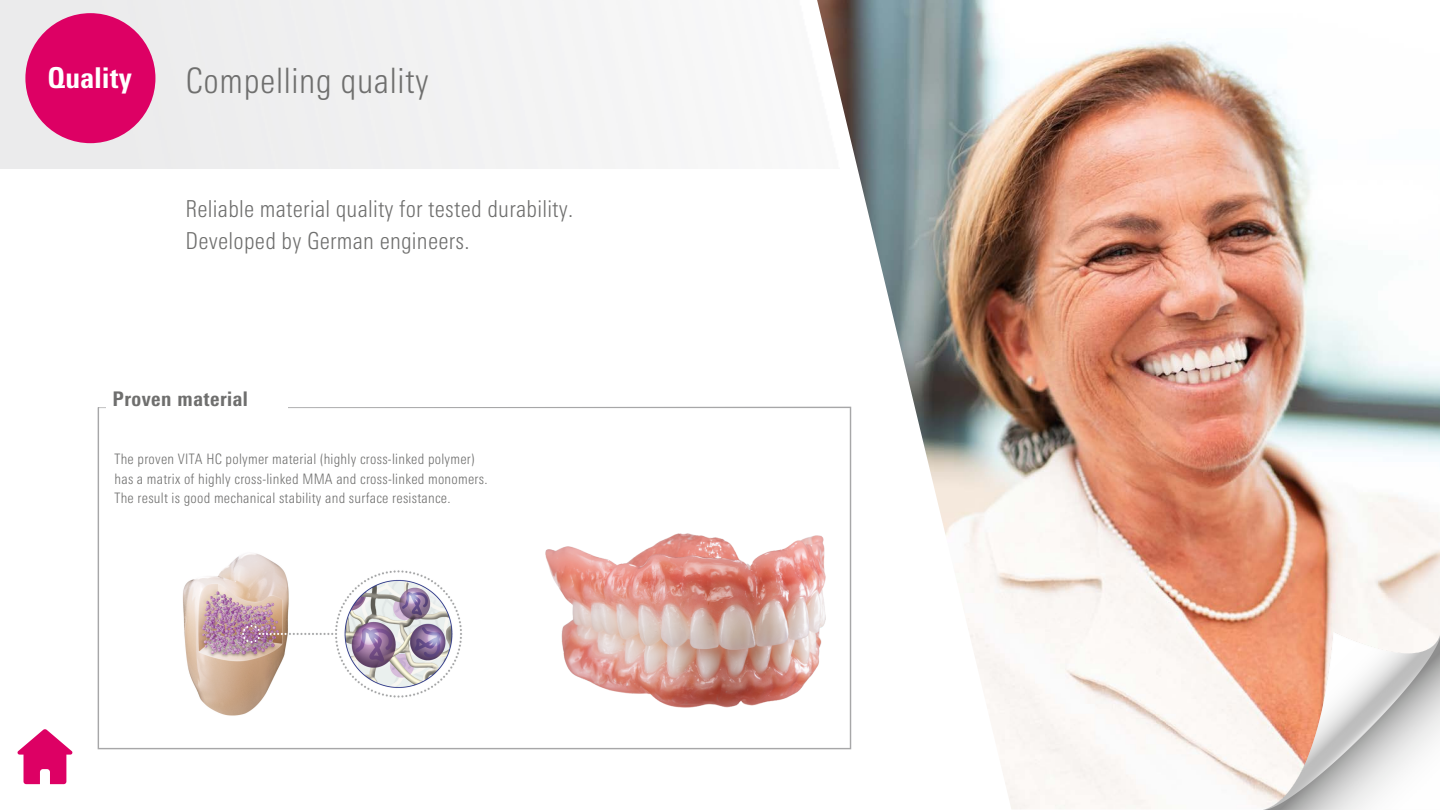
<style>
.page{position:relative;width:1440px;height:810px;background:#fff}
.page>*{position:absolute;margin:0;border:0;box-sizing:border-box;transform-origin:0 0}
.t1{font:300 condensed 35px "Univers Next Pro";letter-spacing:.015em;color:#6f6f6e}
.t2{font:800 condensed 28.6px "Univers Next Pro";letter-spacing:.015em;color:#fff}
.t3{font:300 condensed 23.3px "Univers Next Pro";letter-spacing:.01em;color:#6f6f6e}
.t4{font:800 condensed 20.2px "Univers Next Pro";letter-spacing:.025em;color:#6f6f6e}
.t5{font:300 condensed 14.4px "Univers Next Pro";letter-spacing:.02em;color:#6f6f6e}
</style>
<div class="page">
<div style="left:0;top:0;width:639px;height:168px;background:#f0f0f1"></div>
<svg style="left:98px;top:407px;width:719px;height:342px"></svg>
<div style="left:107px;top:387px;width:5px;height:29px;background:#fff"></div>
<div style="left:112px;top:387px;width:12px;height:29px;background:#fff"></div>
<div style="left:124px;top:387px;width:10px;height:29px;background:#fff"></div>
<div style="left:134px;top:387px;width:15px;height:29px;background:#fff"></div>
<div style="left:149px;top:387px;width:10px;height:29px;background:#fff"></div>
<div style="left:159px;top:387px;width:11px;height:29px;background:#fff"></div>
<div style="left:170px;top:387px;width:7px;height:29px;background:#fff"></div>
<div style="left:177px;top:387px;width:7px;height:29px;background:#fff"></div>
<div style="left:184px;top:387px;width:10px;height:29px;background:#fff"></div>
<div style="left:194px;top:387px;width:10px;height:29px;background:#fff"></div>
<div style="left:204px;top:387px;width:5px;height:29px;background:#fff"></div>
<div style="left:209px;top:387px;width:18px;height:29px;background:#fff"></div>
<div style="left:227px;top:387px;width:10px;height:29px;background:#fff"></div>
<div style="left:237px;top:387px;width:7px;height:29px;background:#fff"></div>
<div style="left:244px;top:387px;width:9px;height:29px;background:#fff"></div>
<div style="left:253px;top:387px;width:8px;height:29px;background:#fff"></div>
<div style="left:261px;top:387px;width:5px;height:29px;background:#fff"></div>
<div style="left:266px;top:387px;width:10px;height:29px;background:#fff"></div>
<div style="left:276px;top:387px;width:5px;height:29px;background:#fff"></div>
<div style="left:281px;top:387px;width:6px;height:29px;background:#fff"></div>
<img style="left:817px;top:0;width:623px;height:809px">
<div style="left:25px;top:13px;width:130px;height:130px;background:#dd0064;border-radius:50%"></div>
<img style="left:1263px;top:633px;width:177px;height:177px">
<img style="left:115px;top:537px;width:388px;height:195px">
<img style="left:503px;top:465px;width:336px;height:261px">
<svg style="left:17px;top:729px;width:56px;height:55px"></svg>
<p class="t2" style="left:48px;top:66px;width:86px">Quality</p>
<p class="t1" style="left:186px;top:67px;width:245px">Compelling quality</p>
<p class="t3" style="left:186px;top:199px;width:389px">Reliable material quality for tested durability.</p>
<p class="t3" style="left:186px;top:232px;width:285px">Developed by German engineers.</p>
<p class="t4" style="left:113px;top:391px;width:137px">Proven material</p>
<p class="t5" style="left:115px;top:453px;width:362px">The proven VITA HC polymer material (highly cross-linked polymer)</p>
<p class="t5" style="left:115px;top:473px;width:375px">has a matrix of highly cross-linked MMA and cross-linked monomers.</p>
<p class="t5" style="left:115px;top:492px;width:338px">The result is good mechanical stability and surface resistance.</p>
</div>
